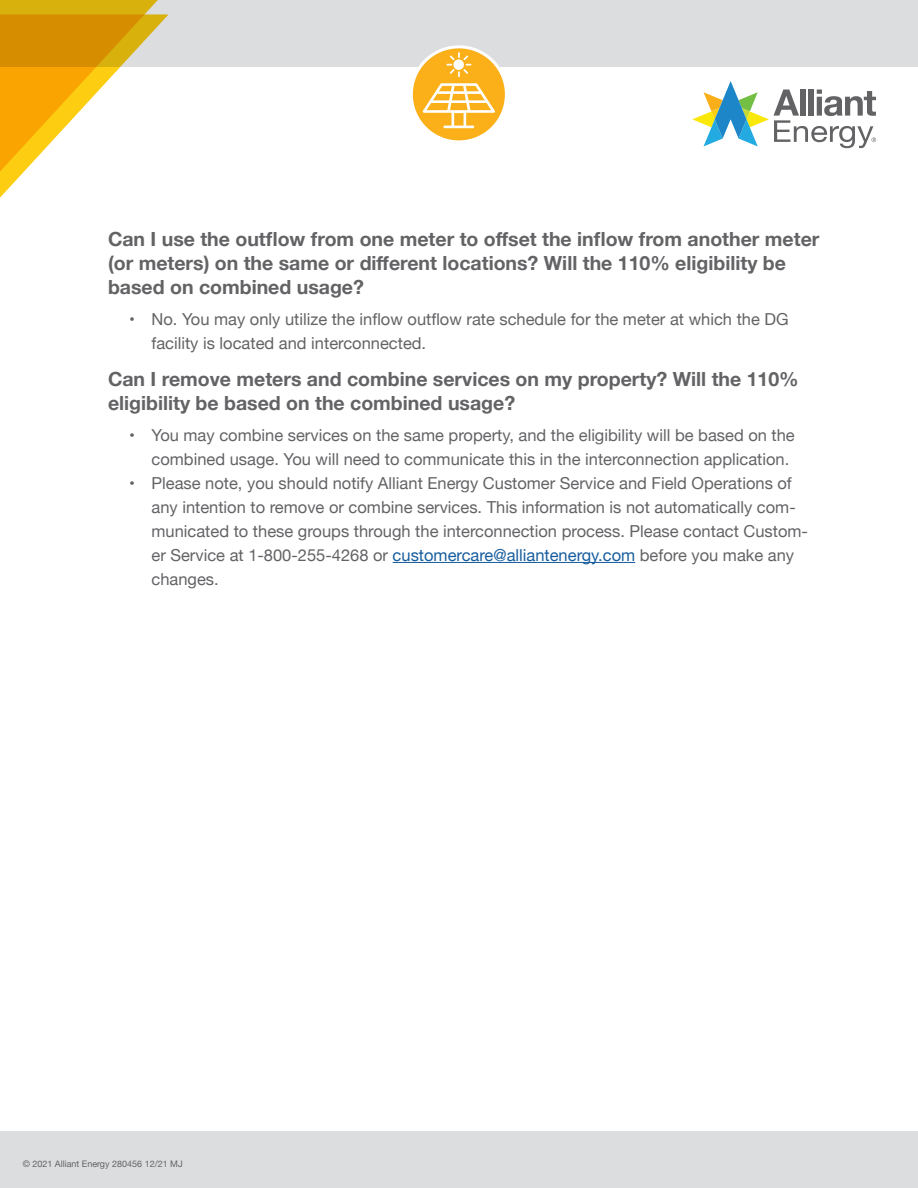
<style>
.page{position:relative;width:918px;height:1188px;background:#fff}
.page>*{position:absolute;margin:0;border:0;box-sizing:border-box;transform-origin:0 0}
.t1{font:700 19.5px/24px "Helvetica Neue";color:#636366}
.t2{font:16.5px/24px "Helvetica Neue";color:#636366}
.t3{font:9px "Helvetica Neue";color:#636366}
.s1{color:#175d9e}
</style>
<div class="page">
<hr style="left:393px;top:562px;width:242px;height:1px;background:#175d9e">
<div style="left:0;top:0;width:918px;height:67px;background:#dcdddf"></div>
<div style="left:0;top:1132px;width:918px;height:56px;background:#dcdddf"></div>
<div style="left:0;top:0;width:158px;height:14px;background:#d9b10d"></div>
<svg style="left:0;top:14px;width:169px;height:184px"></svg>
<svg style="left:692px;top:81px;width:184px;height:67px"></svg>
<div style="left:411px;top:47px;width:95px;height:95px;background:#fbb01a;border-radius:50%"></div>
<div style="left:410px;top:45px;width:98px;height:98px;border:3px solid #fff;border-radius:50%"></div>
<svg style="left:423px;top:83px;width:72px;height:45px"></svg>
<svg style="left:447px;top:52px;width:24px;height:25px"></svg>
<div style="left:453px;top:59px;width:11px;height:11px;background:#fff;border-radius:50%"></div>
<p class="t1" style="left:108px;top:227px;width:713px">Can I use the outflow from one meter to offset the inflow from another meter (or meters) on the same or different locations? Will the 110% eligibility be based on combined usage?</p>
<p class="t2" style="left:152px;top:308px;width:639px;text-indent:-22px">• No. You may only utilize the inflow outflow rate schedule for the meter at which the DG facility is located and interconnected.</p>
<p class="t1" style="left:108px;top:368px;width:692px">Can I remove meters and combine services on my property? Will the 110% eligibility be based on the combined usage?</p>
<p class="t2" style="left:152px;top:424px;width:645px;text-indent:-22px">• You may combine services on the same property, and the eligibility will be based on the combined usage. You will need to communicate this in the interconnection application.</p>
<p class="t2" style="left:152px;top:472px;width:658px;text-indent:-22px">• Please note, you should notify Alliant Energy Customer Service and Field Operations of any intention to remove or combine services. This information is not automatically com&shy;municated to these groups through the interconnection process. Please contact Custom&shy;er Service at 1-800-255-4268 or <span class="s1">customercare@alliantenergy.com</span> before you make any changes.</p>
<p class="t3" style="left:23px;top:1158px;width:162px">© 2021 Alliant Energy 280456 12/21 MJ</p>
</div>
